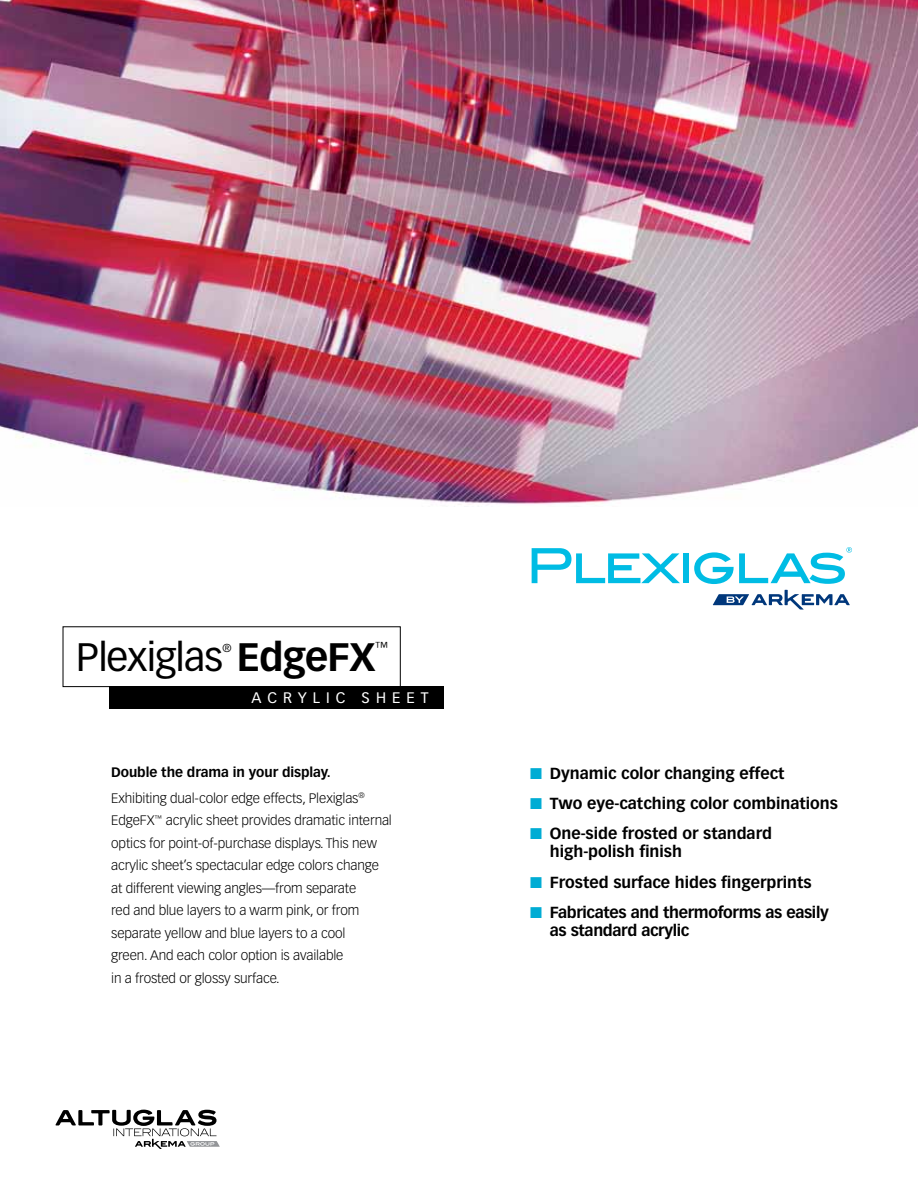
<style>
.page{position:relative;width:918px;height:1188px;background:#fff}
.page>*{position:absolute;margin:0;border:0;box-sizing:border-box;transform-origin:0 0}
.t1{font:39px "Vectora LH";letter-spacing:-.02em;color:#000}
.t2{font:700 15.75px/18px "Vectora LT Std";color:#000}
.t3{font:700 15.75px/18px "Vectora LT Std";letter-spacing:-.02em;color:#000}
.t4{font:15px "Vectora LH";letter-spacing:.4em;color:#fff}
.t5{font:300 13.95px "Univers";color:#000}
.t6{font:300 13.5px/22.5px "Vectora LT Std";letter-spacing:-.01em;color:#000}
.t7{font:11.4px "Vectora LH";color:#000}
.s1{font-weight:700}
.s2{color:#00acd4}
</style>
<div class="page">
<svg style="left:713px;top:590px;width:137px;height:20px"></svg>
<svg style="left:532px;top:548px;width:148px;height:35px"></svg>
<div style="left:683px;top:553px;width:6px;height:30px;background:#00bce4"></div>
<svg style="left:694px;top:547px;width:158px;height:37px"></svg>
<img style="left:0;top:0;width:918px;height:507px">
<div style="left:109px;top:686px;width:335px;height:22px;background:#000"></div>
<svg style="left:56px;top:1110px;width:164px;height:39px"></svg>
<h1 class="t1" style="left:76px;top:634px;width:301px">Plexiglas <span class="s1">EdgeFX</span></h1>
<p class="t7" style="left:222px;top:642px;width:11px">®</p>
<p class="t5" style="left:375px;top:639px;width:15px">™</p>
<p class="t4" style="left:251px;top:689px;width:179px">ACRYLIC SHEET</p>
<p class="t6" style="left:111px;top:760px;width:255px;line-height:25.5px"><span class="s1">Double the drama in your display.<br></span>Exhibiting dual-color edge effects, Plexiglas<sup>®</sup></p>
<p class="t6" style="left:111px;top:809px;width:282px">EdgeFX<sup>™</sup> acrylic sheet provides dramatic internal optics for point-of-purchase displays. This new acrylic sheet’s spectacular edge colors change at different viewing angles—from separate<br>red and blue layers to a warm pink, or from separate yellow and blue layers to a cool<br>green. And each color option is available<br>in a frosted or glossy surface.</p>
<p class="t2" style="left:530px;top:765px;width:256px"><span class="s2">■</span> Dynamic color changing effect</p>
<p class="t2" style="left:530px;top:795px;width:309px"><span class="s2">■</span> Two eye-catching color combinations</p>
<p class="t2" style="left:550px;top:825px;width:224px;text-indent:-19px"><span class="s2">■</span> One-side frosted or standard high-polish finish</p>
<p class="t2" style="left:530px;top:873px;width:283px"><span class="s2">■</span> Frosted surface hides fingerprints</p>
<p class="t3" style="left:550px;top:903px;width:281px;text-indent:-19px"><span class="s2">■</span> Fabricates and thermoforms as easily as standard acrylic</p>
</div>
